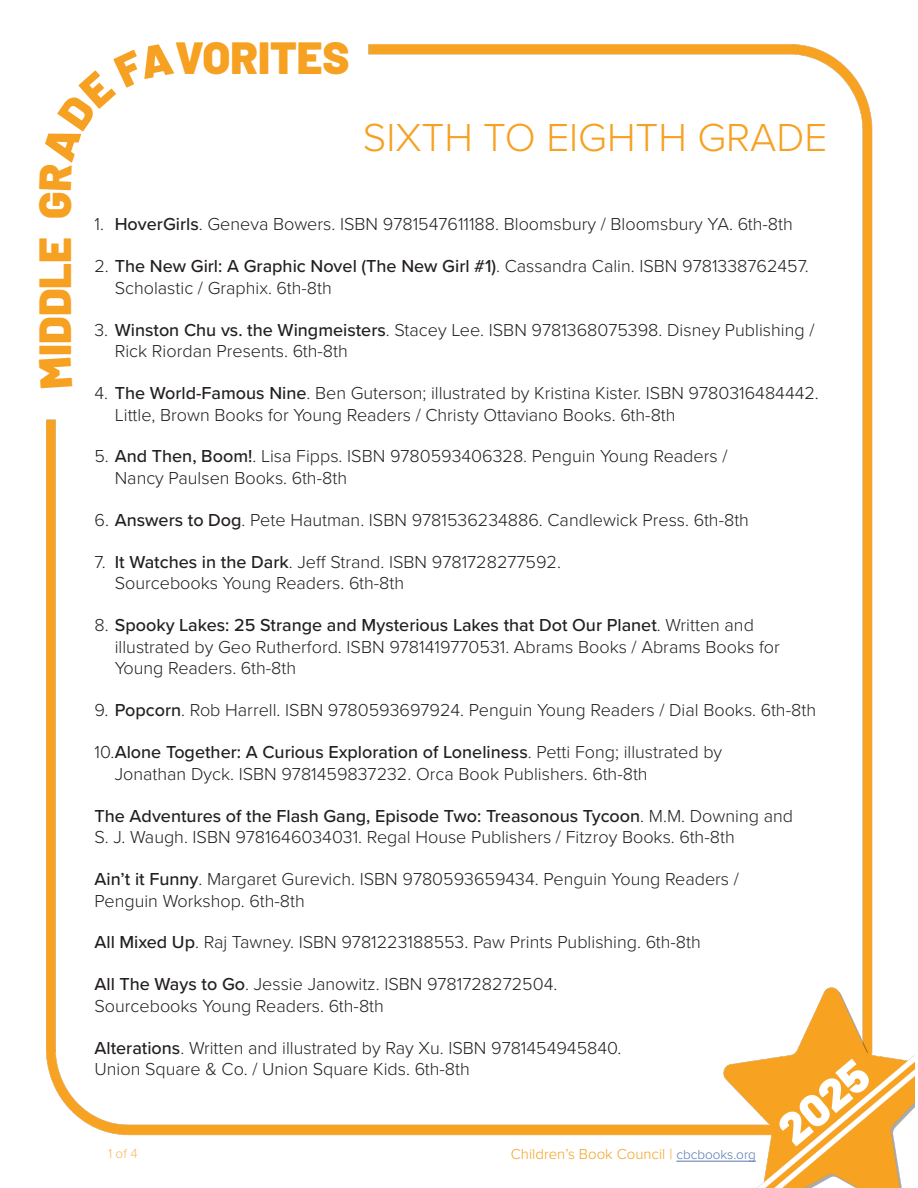
<style>
.page{position:relative;width:918px;height:1188px;background:#fff}
.page>*{position:absolute;margin:0;border:0;box-sizing:border-box;transform-origin:0 0}
.t1{font:900 45px "Barlow";color:#f6a121}
.t2{font:900 45px "Barlow";color:#fff}
.t3{font:300 40.5px "Proxima Nova";color:#f6a121}
.t4{font:300 18px "Proxima Nova";color:#231f20}
.t5{font:500 18px "Proxima Nova";color:#231f20}
.t6{font:300 15px "Proxima Nova";color:#f6a121}
.t7{font:300 13.5px "Proxima Nova";color:#fab75a}
.s1{font-weight:500}
.s2{font-weight:300}
.s3{font-size:13.5px;color:#5678b0}
</style>
<div class="page">
<img style="left:46px;top:44px;width:869px;height:1144px">
<hr style="left:676px;top:1161px;width:80px;height:1px;background:#5678b0">
<svg style="left:46px;top:358px;width:26px;height:30px"></svg>
<svg style="left:46px;top:44px;width:128px;height:146px"></svg>
<h1 class="t1" style="left:26px;top:356px;width:166px;rotate:-90deg">IDDLE G</h1>
<h1 class="t1" style="left:175px;top:29px;width:176px">VORITES</h1>
<p class="t3" style="left:363px;top:107px;width:466px">SIXTH TO EIGHTH GRADE</p>
<p class="t4" style="left:94px;top:211px;width:11px">1.</p>
<p class="t4" style="left:115px;top:211px;width:680px"><span class="s1">HoverGirls</span>. Geneva Bowers. ISBN 9781547611188. Bloomsbury / Bloomsbury YA. 6th-8th</p>
<p class="t5" style="left:94px;top:253px;width:716px"><span class="s2">2.</span> The New Girl: A Graphic Novel (The New Girl #1)<span class="s2">. Cassandra Calin. ISBN 9781338762457.</span></p>
<p class="t4" style="left:115px;top:274px;width:219px">Scholastic / Graphix. 6th-8th</p>
<p class="t4" style="left:94px;top:316px;width:722px">3. <span class="s1">Winston Chu vs. the Wingmeisters</span>. Stacey Lee. ISBN 9781368075398. Disney Publishing /</p>
<p class="t4" style="left:115px;top:338px;width:235px">Rick Riordan Presents. 6th-8th</p>
<p class="t4" style="left:94px;top:380px;width:726px">4. <span class="s1">The World-Famous Nine</span>. Ben Guterson; illustrated by Kristina Kister. ISBN 9780316484442.</p>
<p class="t4" style="left:115px;top:401px;width:562px">Little, Brown Books for Young Readers / Christy Ottaviano Books. 6th-8th</p>
<p class="t4" style="left:94px;top:443px;width:634px">5. <span class="s1">And Then, Boom!</span>. Lisa Fipps. ISBN 9780593406328. Penguin Young Readers /</p>
<p class="t4" style="left:115px;top:465px;width:234px">Nancy Paulsen Books. 6th-8th</p>
<p class="t4" style="left:94px;top:506px;width:656px">6. <span class="s1">Answers to Dog</span>. Pete Hautman. ISBN 9781536234886. Candlewick Press. 6th-8th</p>
<p class="t4" style="left:94px;top:548px;width:13px">7.</p>
<p class="t4" style="left:115px;top:548px;width:448px"><span class="s1">It Watches in the Dark</span>. Je! Strand. ISBN 9781728277592.</p>
<p class="t4" style="left:115px;top:570px;width:291px">Sourcebooks Young Readers. 6th-8th</p>
<p class="t5" style="left:94px;top:612px;width:661px"><span class="s2">8.</span> Spooky Lakes: 25 Strange and Mysterious Lakes that Dot Our Planet<span class="s2">. Written and</span></p>
<p class="t4" style="left:115px;top:633px;width:667px">illustrated by Geo Rutherford. ISBN 9781419770531. Abrams Books / Abrams Books for</p>
<p class="t4" style="left:115px;top:655px;width:183px">Young Readers. 6th-8th</p>
<p class="t4" style="left:94px;top:697px;width:723px">9. <span class="s1">Popcorn</span>. Rob Harrell. ISBN 9780593697924. Penguin Young Readers / Dial Books. 6th-8th</p>
<p class="t5" style="left:94px;top:739px;width:629px"><span class="s2">10.</span>Alone Together: A Curious Exploration of Loneliness<span class="s2">. Petti Fong; illustrated by</span></p>
<p class="t4" style="left:115px;top:760px;width:534px">Jonathan Dyck. ISBN 9781459837232. Orca Book Publishers. 6th-8th</p>
<p class="t5" style="left:94px;top:802px;width:700px">The Adventures of the Flash Gang, Episode Two: Treasonous Tycoon<span class="s2">. M.M. Downing and</span></p>
<p class="t4" style="left:94px;top:824px;width:642px">S. J. Waugh. ISBN 9781646034031. Regal House Publishers / Fitzroy Books. 6th-8th</p>
<p class="t4" style="left:94px;top:866px;width:646px"><span class="s1">Ain’t it Funny</span>. Margaret Gurevich. ISBN 9780593659434. Penguin Young Readers /</p>
<p class="t4" style="left:94px;top:887px;width:212px">Penguin Workshop. 6th-8th</p>
<p class="t4" style="left:94px;top:929px;width:608px"><span class="s1">All Mixed Up</span>. Raj Tawney. ISBN 9781223188553. Paw Prints Publishing. 6th-8th</p>
<p class="t4" style="left:94px;top:971px;width:464px"><span class="s1">All The Ways to Go</span>. Jessie Janowitz. ISBN 9781728272504.</p>
<p class="t4" style="left:94px;top:992px;width:291px">Sourcebooks Young Readers. 6th-8th</p>
<p class="t4" style="left:94px;top:1034px;width:528px"><span class="s1">Alterations</span>. Written and illustrated by Ray Xu. ISBN 9781454945840.</p>
<p class="t4" style="left:94px;top:1056px;width:377px">Union Square &amp; Co. / Union Square Kids. 6th-8th</p>
<h1 class="t2" style="left:766px;top:1113px;width:104px;rotate:-40deg">2025</h1>
<p class="t7" style="left:108px;top:1144px;width:31px">1 of 4</p>
<p class="t6" style="left:511px;top:1143px;width:247px">Children’s Book Council | <span class="s3">cbcbooks.org</span></p>
</div>
